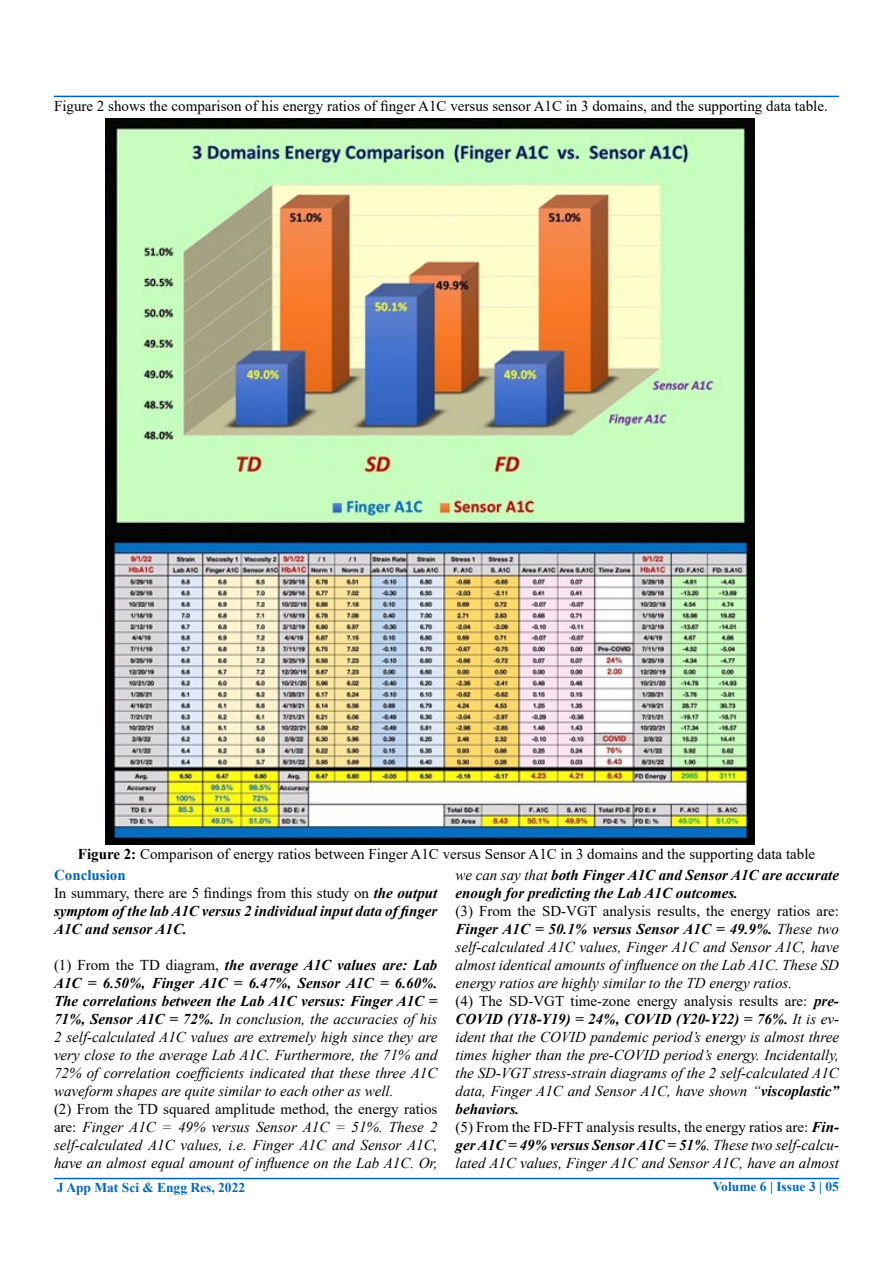
<style>
.page{position:relative;width:893px;height:1263px;background:#fff}
.page>*{position:absolute;margin:0;border:0;box-sizing:border-box;transform-origin:0 0}
.t1{font:italic 15px/18px "Times New Roman";color:#000;text-align:justify}
.t2{font:15px/20.4px "Times New Roman";color:#000}
.t3{font:italic 700 15px/18px "Times New Roman";color:#000;text-align:justify}
.t4{font:700 13.5px "Times New Roman";color:#0066b3}
.s1{font-weight:700}
.s2{font-weight:700;color:#0066b3}
.s3{font-weight:400;font-style:normal}
.s4{font-style:normal}
.s5{font-weight:400}
</style>
<div class="page">
<hr style="left:54px;top:1178px;width:785px;height:1px;background:#0066b3">
<hr style="left:54px;top:96px;width:785px;height:1px;background:#0066b3">
<img style="left:105px;top:119px;width:649px;height:726px">
<p class="t2" style="left:54px;top:95px;width:775px">Figure 2 shows the comparison of his energy ratios of finger A1C versus sensor A1C in 3 domains, and the supporting data table.</p>
<p class="t2" style="left:54px;top:843px;width:763px;text-indent:24px"><span class="s1">Figure 2:</span> Comparison of energy ratios between Finger A1C versus Sensor A1C in 3 domains and the supporting data table<br><span class="s2">Conclusion</span></p>
<p class="t3" style="left:54px;top:883px;width:385px"><span class="s3">In summary, there are 5 findings from this study on</span> the output symptom of the lab A1C versus 2 individual input data of finger A1C and sensor A1C.</p>
<p class="t1" style="left:54px;top:955px;width:385px"><span class="s4">(1) From the TD diagram,</span> <span class="s1">the average A1C values are: Lab A1C = 6.50%, Finger A1C = 6.47%, Sensor A1C = 6.60%.<br>The correlations between the Lab A1C versus: Finger A1C = 71%, Sensor A1C = 72%.</span> In conclusion, the accuracies of his 2 self-calculated A1C values are extremely high since they are very close to the average Lab A1C. Furthermore, the 71% and 72% of correlation coefficients indicated that these three A1C waveform shapes are quite similar to each other as well.</p>
<p class="t1" style="left:54px;top:1099px;width:385px"><span class="s4">(2) From the TD squared amplitude method, the energy ratios are:</span> Finger A1C = 49% versus Sensor A1C = 51%. These 2 self-calculated A1C values, i.e. Finger A1C and Sensor A1C, have an almost equal amount of influence on the Lab A1C. Or,</p>
<p class="t3" style="left:455px;top:865px;width:385px"><span class="s5">we can say that</span> both Finger A1C and Sensor A1C are accurate enough for predicting the Lab A1C outcomes.</p>
<p class="t1" style="left:455px;top:901px;width:385px;text-align:left"><span class="s4">(3) From the SD-VGT analysis results, the energy ratios are:<br></span><span class="s1">Finger A1C = 50.1% versus Sensor A1C = 49.9%.</span> These two self-calculated A1C values, Finger A1C and Sensor A1C, have almost identical amounts of influence on the Lab A1C. These SD energy ratios are highly similar to the TD energy ratios.<br><span class="s4">(4) The SD-VGT time-zone energy analysis results are:</span> <span class="s1">pre-COVID (Y18-Y19) = 24%, COVID (Y20-Y22) = 76%.</span> It is ev&shy;ident that the COVID pandemic period’s energy is almost three times higher than the pre-COVID period’s energy. Incidentally, the SD-VGT stress-strain diagrams of the 2 self-calculated A1C data, Finger A1C and Sensor A1C, have shown “<span class="s1">viscoplastic” behaviors.<br></span><span class="s4">(5) From the FD-FFT analysis results, the energy ratios are:</span> <span class="s1">Fin&shy;ger A1C = 49% versus Sensor A1C = 51%</span>. These two self-calcu&shy;lated A1C values, Finger A1C and Sensor A1C, have an almost</p>
<p class="t4" style="left:57px;top:1178px;width:190px">J App Mat Sci &amp; Engg Res, 2022</p>
<p class="t4" style="left:713px;top:1177px;width:128px">Volume 6 | Issue 3 | 05</p>
</div>
